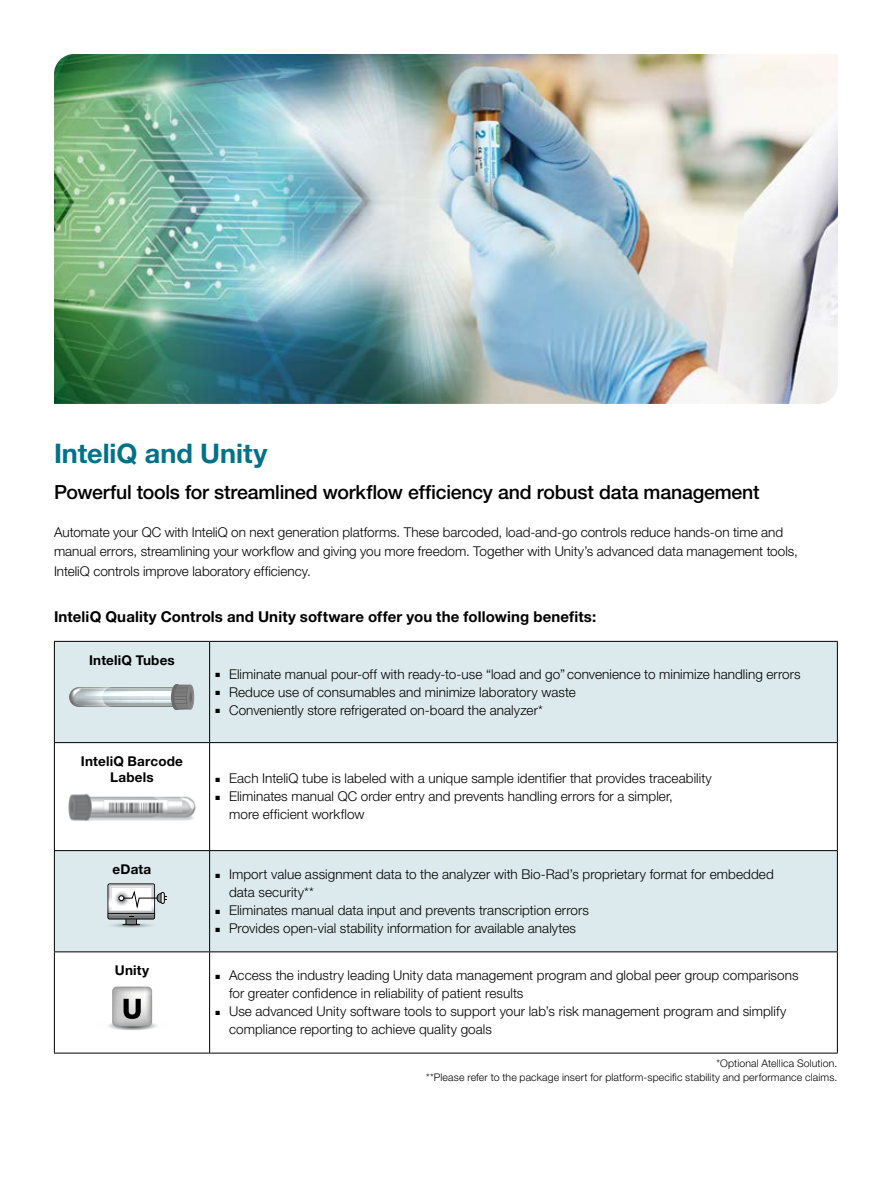
<style>
.page{position:relative;width:891px;height:1188px;background:#fff}
.page>*{position:absolute;margin:0;border:0;box-sizing:border-box;transform-origin:0 0}
.t1{font:700 27px "Helvetica Neue LT Pro";color:#007287}
.t2{font:500 19.5px "Helvetica Neue LT Pro";letter-spacing:-.01em;color:#000}
.t3{font:700 15px "Helvetica Neue LT Pro";letter-spacing:.01em;color:#000}
.t4{font:300 13.5px/18px "Helvetica Neue LT Pro";letter-spacing:.005em;color:#000}
.t5{font:700 13.5px/16.5px "Helvetica Neue LT Pro";letter-spacing:.015em;color:#000;text-align:center}
.t6{font:300 10.5px/13.5px "Helvetica Neue LT Pro";letter-spacing:.015em;color:#000;text-align:right}
</style>
<div class="page">
<svg style="left:55px;top:642px;width:782px;height:309px;fill:#ddeaed"></svg>
<hr style="left:209px;top:642px;width:1px;height:100px;background:#000">
<hr style="left:209px;top:743px;width:1px;height:107px;background:#000">
<hr style="left:54px;top:851px;width:1px;height:100px;background:#000">
<hr style="left:54px;top:951px;width:156px;height:1px;background:#000">
<hr style="left:54px;top:952px;width:1px;height:101px;background:#000">
<hr style="left:54px;top:1053px;width:156px;height:1px;background:#000">
<hr style="left:209px;top:851px;width:1px;height:100px;background:#000">
<hr style="left:837px;top:851px;width:1px;height:100px;background:#000">
<hr style="left:210px;top:951px;width:628px;height:1px;background:#000">
<hr style="left:209px;top:952px;width:1px;height:101px;background:#000">
<hr style="left:837px;top:952px;width:1px;height:101px;background:#000">
<hr style="left:210px;top:1053px;width:628px;height:1px;background:#000">
<hr style="left:54px;top:641px;width:156px;height:1px;background:#000">
<hr style="left:54px;top:642px;width:1px;height:100px;background:#000">
<hr style="left:210px;top:641px;width:628px;height:1px;background:#000">
<hr style="left:837px;top:642px;width:1px;height:100px;background:#000">
<hr style="left:54px;top:742px;width:156px;height:1px;background:#000">
<hr style="left:54px;top:743px;width:1px;height:107px;background:#000">
<hr style="left:54px;top:850px;width:156px;height:1px;background:#000">
<hr style="left:210px;top:742px;width:628px;height:1px;background:#000">
<hr style="left:837px;top:743px;width:1px;height:107px;background:#000">
<hr style="left:210px;top:850px;width:628px;height:1px;background:#000">
<svg style="left:69px;top:684px;width:125px;height:26px;background:#bbc3c4"></svg>
<img style="left:57px;top:789px;width:147px;height:38px">
<svg style="left:104px;top:883px;width:63px;height:45px"></svg>
<div style="left:161px;top:892px;width:4px;height:12px;border:1px solid #000;border-radius:2px"></div>
<svg style="left:108px;top:987px;width:49px;height:43px"></svg>
<img style="left:54px;top:54px;width:784px;height:350px">
<h1 class="t1" style="left:54px;top:436px;width:215px">InteliQ and Unity</h1>
<h2 class="t2" style="left:54px;top:480px;width:707px">Powerful tools for streamlined workflow efficiency and robust data management</h2>
<p class="t4" style="left:54px;top:522px;width:745px;line-height:19.5px">Automate your QC with InteliQ on next generation platforms. These barcoded, load-and-go controls reduce hands-on time and manual errors, streamlining your workflow and giving you more freedom. Together with Unity’s advanced data management tools,<br>InteliQ controls improve laboratory efficiency.</p>
<p class="t3" style="left:54px;top:607px;width:544px">InteliQ Quality Controls and Unity software offer you the following benefits:</p>
<p class="t5" style="left:89px;top:651px;width:87px">InteliQ Tubes</p>
<p class="t5" style="left:81px;top:752px;width:104px">InteliQ Barcode<br>Labels</p>
<p class="t5" style="left:113px;top:860px;width:40px">eData</p>
<p class="t4" style="left:216px;top:665px;width:587px">■ Eliminate manual pour-off with ready-to-use “load and go” convenience to minimize handling errors</p>
<p class="t4" style="left:216px;top:683px;width:362px">■ Reduce use of consumables and minimize laboratory waste</p>
<p class="t4" style="left:216px;top:701px;width:329px">■ Conveniently store refrigerated on-board the analyzer*</p>
<p class="t4" style="left:216px;top:769px;width:498px">■ Each InteliQ tube is labeled with a unique sample identifier that provides traceability</p>
<p class="t4" style="left:229px;top:787px;width:445px;text-indent:-14px">■ Eliminates manual QC order entry and prevents handling errors for a simpler, more efficient workflow</p>
<p class="t4" style="left:229px;top:865px;width:546px;text-indent:-14px">■ Import value assignment data to the analyzer with Bio-Rad’s proprietary format for embedded data security**</p>
<p class="t4" style="left:216px;top:901px;width:375px">■ Eliminates manual data input and prevents transcription errors</p>
<p class="t4" style="left:216px;top:919px;width:362px">■ Provides open-vial stability information for available analytes</p>
<p class="t5" style="left:115px;top:962px;width:36px">Unity</p>
<p class="t4" style="left:229px;top:966px;width:571px;text-indent:-14px">■ Access the industry leading Unity data management program and global peer group comparisons for greater confidence in reliability of patient results</p>
<p class="t4" style="left:229px;top:1002px;width:559px;text-indent:-14px">■ Use advanced Unity software tools to support your lab’s risk management program and simplify compliance reporting to achieve quality goals</p>
<p class="t6" style="left:426px;top:1057px;width:413px">*Optional Atellica Solution.<br>**Please refer to the package insert for platform-specific stability and performance claims.</p>
</div>
